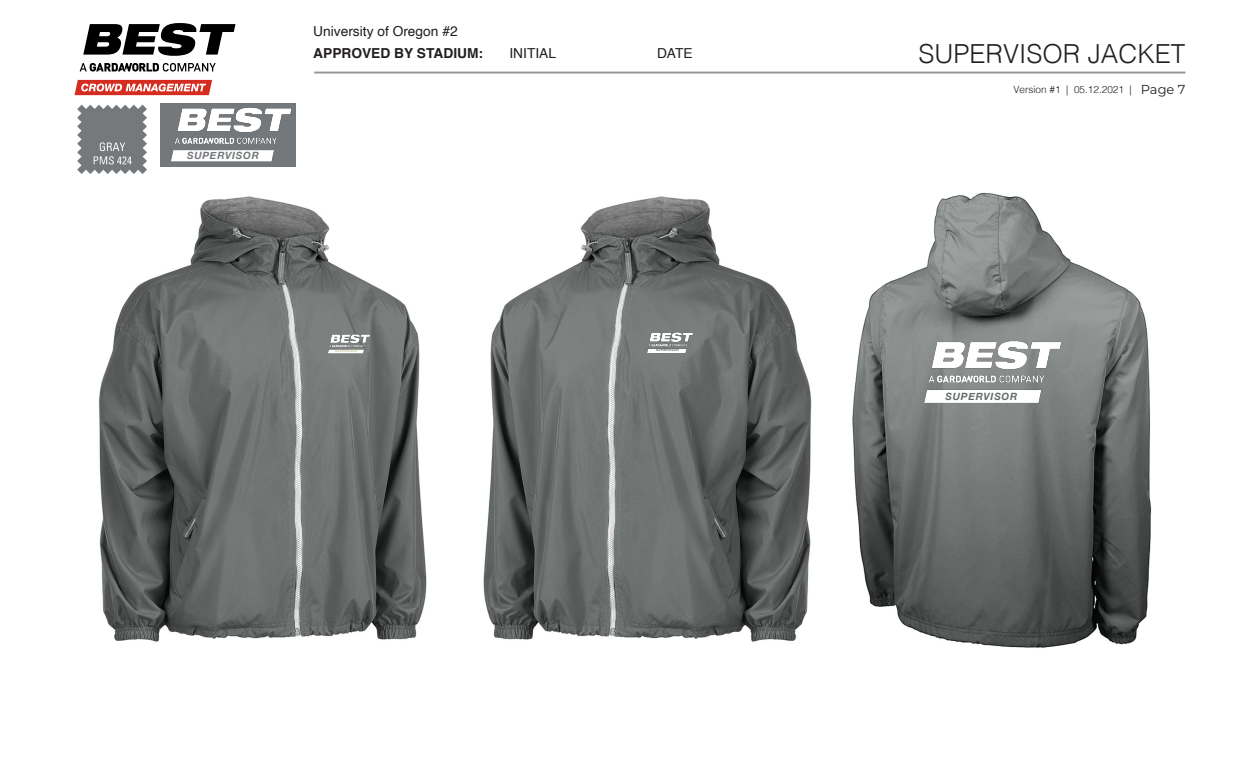
<style>
.page{position:relative;width:1260px;height:765px;background:#fff}
.page>*{position:absolute;margin:0;border:0;box-sizing:border-box;transform-origin:0 0}
.t1{font:300 26.25px "Helvetica";color:#231f20}
.t2{font:13.75px "Helvetica";color:#231f20}
.t3{font:700 13.75px "Helvetica";color:#231f20}
.t4{font:13px "Montserrat";color:#231f20}
.t5{font:300 10px "Helvetica";color:#231f20}
.t6{font:italic 700 10px "Helvetica Neue";letter-spacing:.075em;color:#656b6b}
.t7{font:italic 700 10px "Helvetica Neue";letter-spacing:.075em;color:#75787b}
.t8{font:italic 700 3.12px "Helvetica Neue";letter-spacing:.075em;color:#cac6a3}
.t9{font:italic 700 3.12px "Helvetica Neue";letter-spacing:.075em;color:#656b6b}
</style>
<div class="page">
<hr style="left:314px;top:72px;width:871px;height:2px;background:#949499">
<svg style="left:83px;top:23px;width:153px;height:33px"></svg>
<svg style="left:80px;top:63px;width:136px;height:9px"></svg>
<svg style="left:75px;top:80px;width:137px;height:15px"></svg>
<img style="left:99px;top:196px;width:328px;height:446px">
<img style="left:483px;top:196px;width:329px;height:446px">
<img style="left:852px;top:192px;width:300px;height:456px">
<img style="left:921px;top:337px;width:142px;height:71px">
<img style="left:647px;top:331px;width:46px;height:23px">
<img style="left:328px;top:334px;width:42px;height:21px">
<img style="left:77px;top:104px;width:70px;height:70px">
<div style="left:161px;top:103px;width:135px;height:64px;background:#75787b"></div>
<img style="left:171px;top:107px;width:120px;height:55px">
<p class="t7" style="left:187px;top:148px;width:73px">SUPERVISOR</p>
<p class="t2" style="left:313px;top:21px;width:146px">University of Oregon #2</p>
<p class="t3" style="left:313px;top:42px;width:171px">APPROVED BY STADIUM:</p>
<p class="t2" style="left:510px;top:43px;width:48px">INITIAL</p>
<p class="t2" style="left:657px;top:43px;width:37px">DATE</p>
<p class="t8" style="left:335px;top:349px;width:24px">SUPERVISOR</p>
<p class="t9" style="left:656px;top:348px;width:24px">SUPERVISOR</p>
<p class="t1" style="left:919px;top:32px;width:268px">SUPERVISOR JACKET</p>
<p class="t5" style="left:1013px;top:81px;width:120px">Version #1 | 05.12.2021 |</p>
<p class="t4" style="left:1141px;top:81px;width:46px">Page 7</p>
<p class="t6" style="left:946px;top:388px;width:73px">SUPERVISOR</p>
</div>
